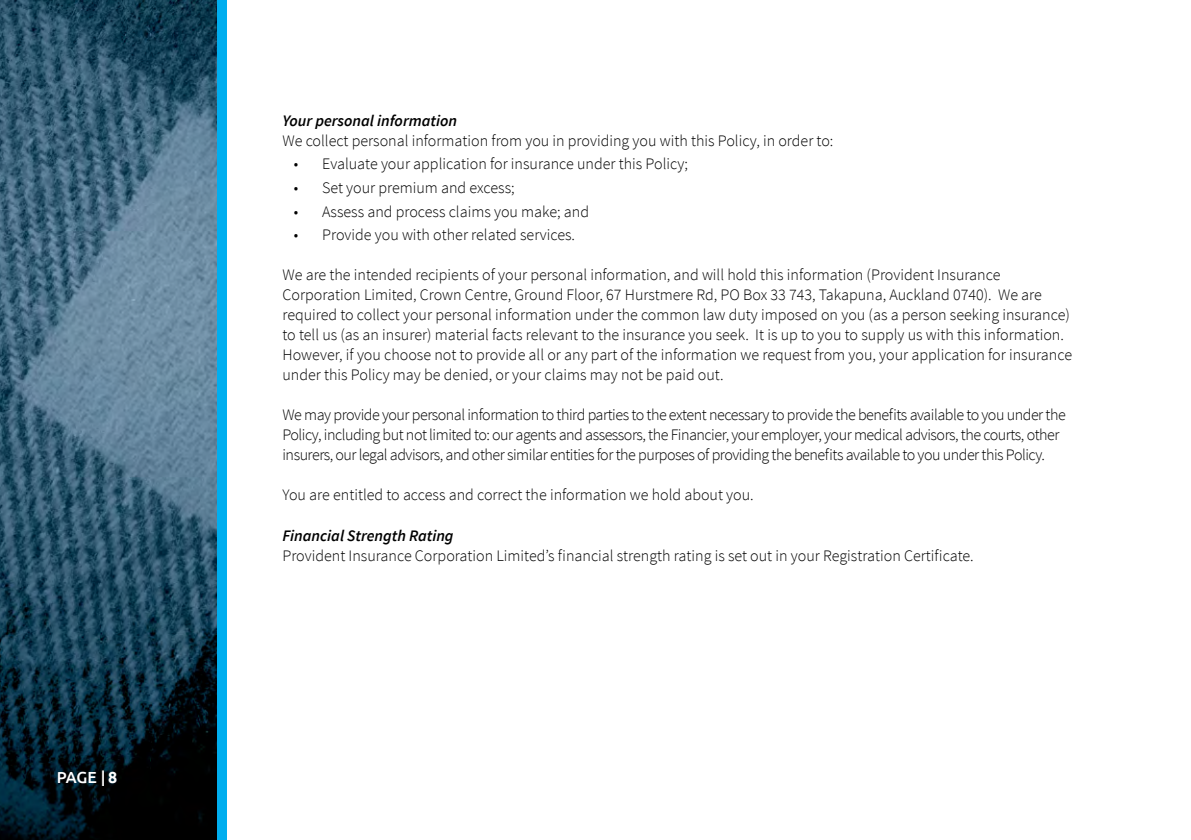
<style>
.page{position:relative;width:1191px;height:840px;background:#fff}
.page>*{position:absolute;margin:0;border:0;box-sizing:border-box;transform-origin:0 0}
.t1{font:300 16px/20px "Source Sans Pro";color:#000}
.t2{font:300 16px/20px "Source Sans Pro";letter-spacing:-.03em;color:#000}
.t3{font:italic 600 16px "Source Sans Pro";color:#000}
.t4{font:500 16px "Ubuntu";color:#fff}
.s1{font-weight:700}
</style>
<div class="page">
<div style="left:0;top:0;width:227px;height:839px;background:#00aeef"></div>
<img style="left:0;top:0;width:217px;height:839px">
<p class="t4" style="left:57px;top:766px;width:62px">PAGE | <span class="s1">8</span></p>
<p class="t3" style="left:282px;top:110px;width:176px">Your personal information</p>
<p class="t1" style="left:282px;top:130px;width:552px">We collect personal information from you in providing you with this Policy, in order to:</p>
<p class="t1" style="left:294px;top:154px;width:396px">• Evaluate your application for insurance under this Policy;</p>
<p class="t1" style="left:294px;top:177px;width:222px">• Set your premium and excess;</p>
<p class="t1" style="left:294px;top:201px;width:297px">• Assess and process claims you make; and</p>
<p class="t1" style="left:294px;top:225px;width:283px">• Provide you with other related services.</p>
<p class="t1" style="left:282px;top:265px;width:791px">We are the intended recipients of your personal information, and will hold this information (Provident Insurance Corporation Limited, Crown Centre, Ground Floor, 67 Hurstmere Rd, PO Box 33 743, Takapuna, Auckland 0740). We are required to collect your personal information under the common law duty imposed on you (as a person seeking insurance) to tell us (as an insurer) material facts relevant to the insurance you seek. It is up to you to supply us with this information.<br>However, if you choose not to provide all or any part of the information we request from you, your application for insurance under this Policy may be denied, or your claims may not be paid out.</p>
<p class="t2" style="left:282px;top:405px;width:785px">We may provide your personal information to third parties to the extent necessary to provide the benefits available to you under the<br>Policy, including but not limited to: our agents and assessors, the Financier, your employer, your medical advisors, the courts, other insurers, our legal advisors, and other similar entities for the purposes of providing the benefits available to you under this Policy.</p>
<p class="t1" style="left:282px;top:485px;width:473px">You are entitled to access and correct the information we hold about you.</p>
<p class="t3" style="left:282px;top:525px;width:173px">Financial Strength Rating</p>
<p class="t1" style="left:282px;top:545px;width:693px">Provident Insurance Corporation Limited’s financial strength rating is set out in your Registration Certificate.</p>
</div>
